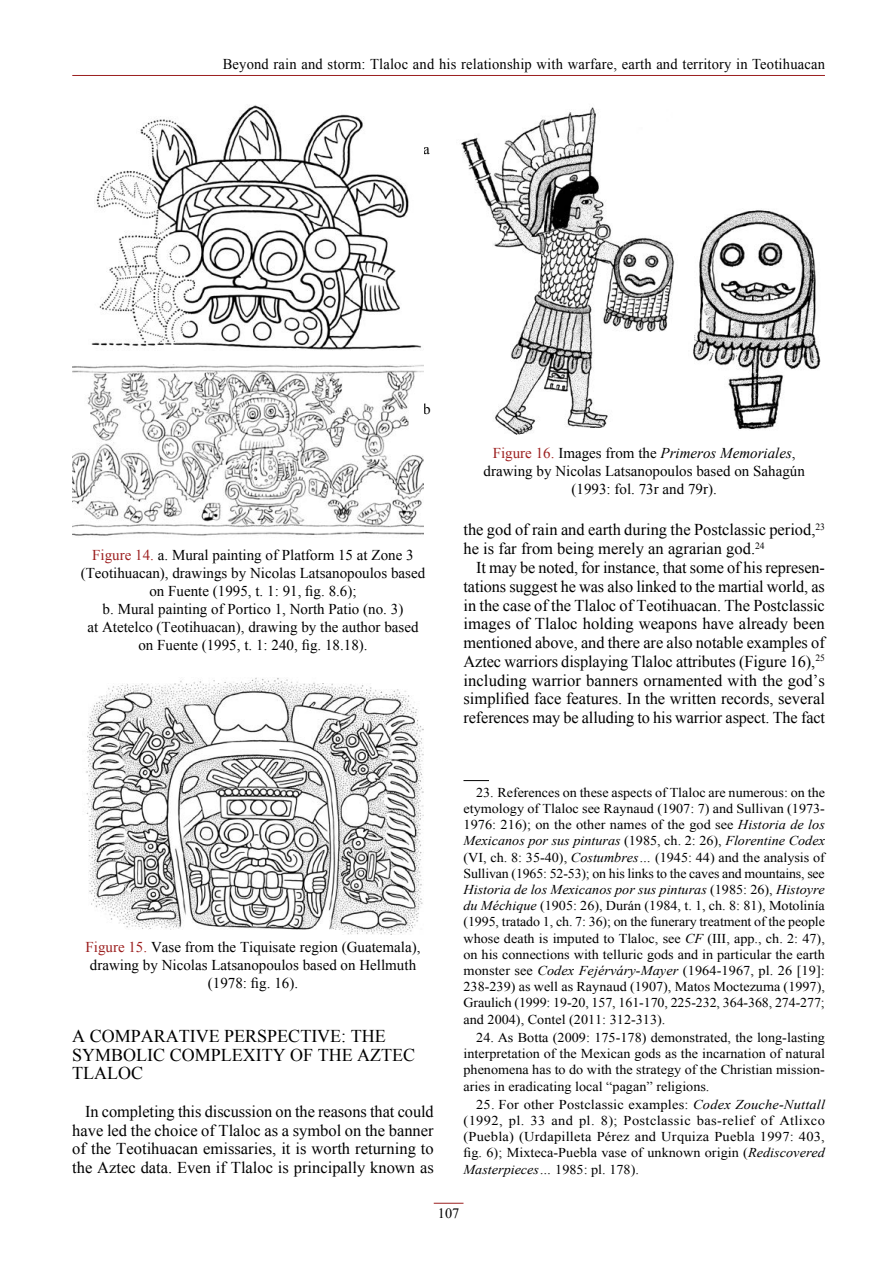
<style>
.page{position:relative;width:893px;height:1263px;background:#fff}
.page>*{position:absolute;margin:0;border:0;box-sizing:border-box;transform-origin:0 0}
.t1{font:18px "Times New Roman";color:#000}
.t2{font:16.5px/18.8px "Times New Roman";color:#000;text-align:justify}
.t3{font:15px/18px "Times New Roman";color:#000;text-align:center}
.t4{font:14.25px "Times New Roman";color:#000}
.t5{font:13.5px/16.2px "Times New Roman";color:#000;text-align:justify;scale:1.05 1}
.t6{font:13.5px/16.2px "Times New Roman";color:#000;text-align:justify;scale:1.07 1}
.s1{color:#9c1f1f}
.s2{font-style:italic}
</style>
<div class="page">
<hr style="left:72px;top:75px;width:753px;height:1px;background:#9c1f1f">
<svg style="left:434px;top:1203px;width:29px;height:1px"></svg>
<img style="left:86px;top:677px;width:337px;height:257px">
<svg style="left:463px;top:780px;width:26px;height:1px"></svg>
<img style="left:72px;top:365px;width:351px;height:171px">
<img style="left:91px;top:105px;width:331px;height:246px">
<img style="left:461px;top:107px;width:214px;height:328px">
<img style="left:693px;top:210px;width:128px;height:220px">
<p class="t3" style="left:223px;top:55px;width:604px">Beyond rain and storm: Tlaloc and his relationship with warfare, earth and territory in Teotihuacan</p>
<p class="t3" style="left:423px;top:140px;width:8px">a</p>
<p class="t3" style="left:423px;top:400px;width:9px">b</p>
<p class="t3" style="left:81px;top:546px;width:346px"><span class="s1">Figure 14.</span> a. Mural painting of Platform 15 at Zone 3 (Teotihuacan), drawings by Nicolas Latsanopoulos based on Fuente (1995, t. 1: 91, fig. 8.6);<br>b. Mural painting of Portico 1, North Patio (no. 3)<br>at Atetelco (Teotihuacan), drawing by the author based on Fuente (1995, t. 1: 240, fig. 18.18).</p>
<p class="t3" style="left:85px;top:938px;width:337px"><span class="s1">Figure 15.</span> Vase from the Tiquisate region (Guatemala), drawing by Nicolas Latsanopoulos based on Hellmuth (1978: fig. 16).</p>
<h1 class="t1" style="left:72px;top:1024px;width:31px">A comparative</h1>
<h1 class="t1" style="left:224px;top:1024px;width:12px">perspective</h1>
<h1 class="t1" style="left:341px;top:1024px;width:22px">: the</h1>
<h1 class="t1" style="left:72px;top:1042px;width:36px">symbolic</h1>
<h1 class="t1" style="left:170px;top:1042px;width:13px">complexit</h1>
<h1 class="t1" style="left:273px;top:1042px;width:58px">y of the</h1>
<h1 class="t1" style="left:357px;top:1042px;width:26px">Aztec</h1>
<h1 class="t1" style="left:72px;top:1061px;width:24px">Tlaloc</h1>
<p class="t2" style="left:72px;top:1102px;width:363px;text-indent:13px">In completing this discussion on the reasons that could have led the choice of Tlaloc as a symbol on the banner of the Teotihuacan emissaries, it is worth returning to the Aztec data. Even if Tlaloc is principally known as</p>
<p class="t3" style="left:484px;top:444px;width:323px"><span class="s1">Figure 16.</span> Images from the <span class="s2">Primeros Memoriales</span>, drawing by Nicolas Latsanopoulos based on Sahagún (1993: fol. 73r and 79r).</p>
<p class="t2" style="left:463px;top:520px;width:363px">the god of rain and earth during the Postclassic period,<sup>23 </sup>he is far from being merely an agrarian god.<sup>24</sup></p>
<p class="t2" style="left:463px;top:558px;width:363px;text-indent:13px">It may be noted, for instance, that some of his represen&shy;tations suggest he was also linked to the martial world, as in the case of the Tlaloc of Teotihuacan. The Postclassic images of Tlaloc holding weapons have already been mentioned above, and there are also notable examples of Aztec warriors displaying Tlaloc attributes (Figure 16),<sup>25 </sup>including warrior banners ornamented with the god’s simplified face features. In the written records, several references may be alluding to his warrior aspect. The fact</p>
<p class="t5" style="left:463px;top:784px;width:346px;text-indent:13px">23. References on these aspects of Tlaloc are numerous: on the etymology of Tlaloc see Raynaud (1907: 7) and Sullivan (1973- 1976: 216); on the other names of the god see <span class="s2">Historia de los Mexicanos por sus pinturas</span> (1985, ch. 2: 26), <span class="s2">Florentine Codex </span>(VI, ch. 8: 35-40), <span class="s2">Costumbres…</span> (1945: 44) and the analysis of Sullivan (1965: 52-53); on his links to the caves and mountains, see <span class="s2">Historia de los Mexicanos por sus pinturas</span> (1985: 26), <span class="s2">Histoyre du Méchique</span> (1905: 26), Durán (1984, t. 1, ch. 8: 81), Motolinía (1995, tratado 1, ch. 7: 36); on the funerary treatment of the people whose death is imputed to Tlaloc, see <span class="s2">CF</span> (III, app., ch. 2: 47), on his connections with telluric gods and in particular the earth monster see <span class="s2">Codex Fejérváry-Mayer</span> (1964-1967, pl. 26 [19]:<br>238-239) as well as Raynaud (1907), Matos Moctezuma (1997), Graulich (1999: 19-20, 157, 161-170, 225-232, 364-368, 274-277; and 2004), Contel (2011: 312-313).</p>
<p class="t5" style="left:463px;top:1029px;width:346px;text-indent:13px">24. As Botta (2009: 175-178) demonstrated, the long-lasting interpretation of the Mexican gods as the incarnation of natural phenomena has to do with the strategy of the Christian mission&shy;aries in eradicating local “pagan” religions.</p>
<p class="t6" style="left:463px;top:1096px;width:339px;text-indent:13px">25. For other Postclassic examples: <span class="s2">Codex Zouche-Nuttall </span>(1992, pl. 33 and pl. 8); Postclassic bas-relief of Atlixco (Puebla) (Urdapilleta Pérez and Urquiza Puebla 1997: 403, fig. 6); Mixteca-Puebla vase of unknown origin (<span class="s2">Rediscovered Masterpieces…</span> 1985: pl. 178).</p>
<p class="t4" style="left:438px;top:1204px;width:23px">107</p>
</div>
